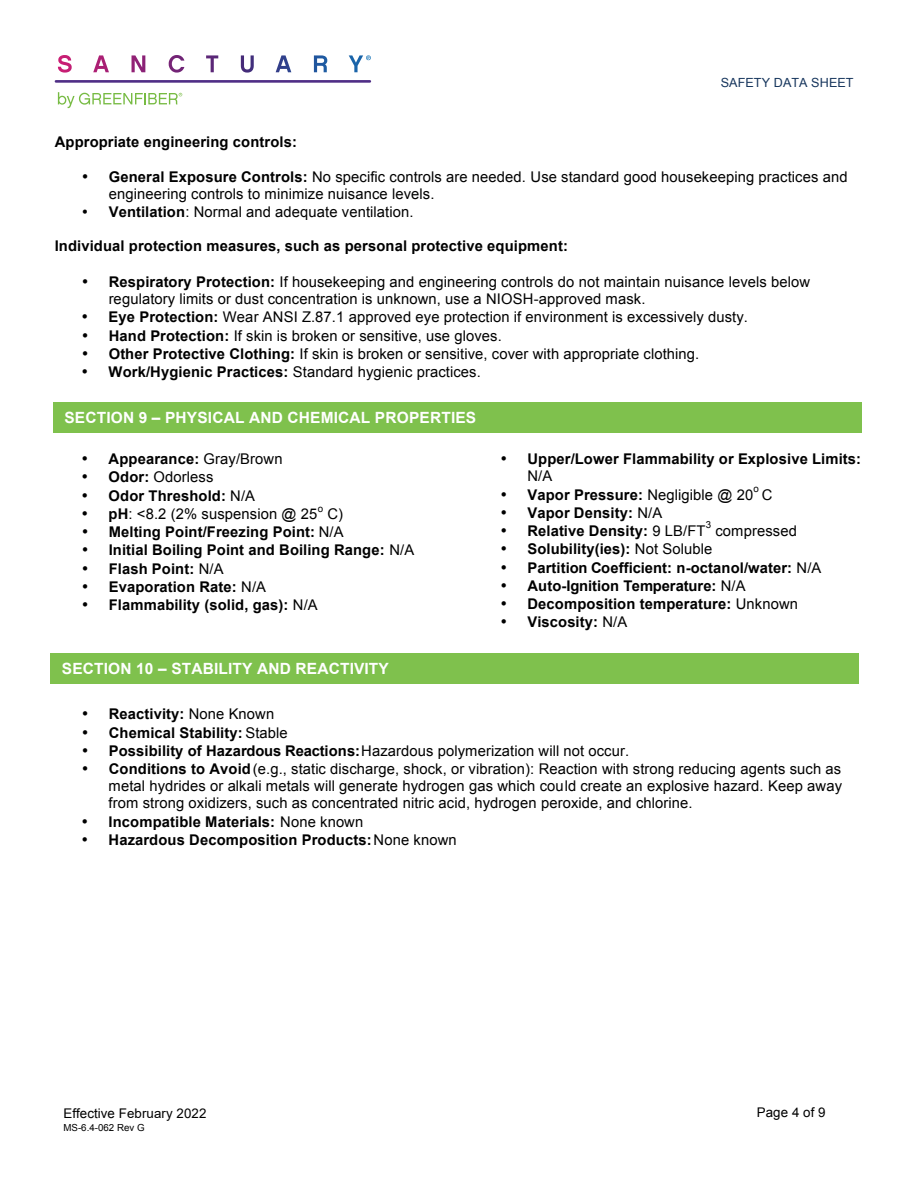
<style>
.page{position:relative;width:918px;height:1188px;background:#fff}
.page>*{position:absolute;margin:0;border:0;box-sizing:border-box;transform-origin:0 0}
.t1{font:700 15.45px "Arial";letter-spacing:.01em;color:#fff}
.t2{font:14.7px/17.2px "Arial";letter-spacing:.01em;color:#000}
.t3{font:700 14.7px/17.2px "Arial";letter-spacing:.01em;color:#000}
.t4{font:700 14.7px "Arial";letter-spacing:-.01em;color:#000}
.t5{font:13.35px "Arial";letter-spacing:.005em;color:#000}
.t6{font:12.6px "Arial";letter-spacing:.005em;color:#17365d}
.t7{font:9.75px "Arial";color:#000}
.s1{font-weight:700}
.s2{font-weight:400}
</style>
<div class="page">
<div style="left:53px;top:402px;width:809px;height:30px;background:#7fc14d"></div>
<div style="left:50px;top:653px;width:809px;height:30px;background:#7fc14d"></div>
<svg style="left:58px;top:55px;width:14px;height:18px"></svg>
<svg style="left:93px;top:55px;width:16px;height:17px"></svg>
<svg style="left:132px;top:55px;width:13px;height:17px"></svg>
<svg style="left:169px;top:55px;width:15px;height:18px"></svg>
<svg style="left:206px;top:55px;width:12px;height:17px"></svg>
<svg style="left:241px;top:55px;width:13px;height:18px"></svg>
<svg style="left:276px;top:55px;width:15px;height:17px"></svg>
<svg style="left:314px;top:55px;width:13px;height:17px"></svg>
<hr style="left:55px;top:80px;width:316px;height:3px;background:#4f2e86">
<svg style="left:349px;top:55px;width:22px;height:17px"></svg>
<svg style="left:58px;top:92px;width:124px;height:16px"></svg>
<p class="t6" style="left:721px;top:75px;width:134px">SAFETY DATA SHEET</p>
<p class="t3" style="left:55px;top:133px;width:244px">Appropriate engineering controls:</p>
<p class="t2" style="left:109px;top:168px;width:740px;text-indent:-27px">• <span class="s1">General Exposure Controls:</span> No specific controls are needed. Use standard good housekeeping practices and engineering controls to minimize nuisance levels.</p>
<p class="t2" style="left:82px;top:203px;width:333px">• <span class="s1">Ventilation</span>: Normal and adequate ventilation.</p>
<p class="t3" style="left:55px;top:238px;width:515px">Individual protection measures, such as personal protective equipment:</p>
<p class="t2" style="left:109px;top:273px;width:703px;text-indent:-27px">• <span class="s1">Respiratory Protection:</span> If housekeeping and engineering controls do not maintain nuisance levels below regulatory limits or dust concentration is unknown, use a NIOSH-approved mask.</p>
<p class="t2" style="left:82px;top:309px;width:668px">• <span class="s1">Eye Protection:</span> Wear ANSI Z.87.1 approved eye protection if environment is excessively dusty.</p>
<p class="t2" style="left:82px;top:327px;width:422px">• <span class="s1">Hand Protection:</span> If skin is broken or sensitive, use gloves.</p>
<p class="t2" style="left:82px;top:345px;width:619px">• <span class="s1">Other Protective Clothing:</span> If skin is broken or sensitive, cover with appropriate clothing.</p>
<p class="t2" style="left:82px;top:363px;width:401px">• <span class="s1">Work/Hygienic Practices:</span> Standard hygienic practices.</p>
<p class="t1" style="left:64px;top:407px;width:413px">SECTION 9 – PHYSICAL AND CHEMICAL PROPERTIES</p>
<p class="t3" style="left:82px;top:451px;width:203px">• Appearance: <span class="s2">Gray/Brown</span></p>
<p class="t2" style="left:82px;top:469px;width:133px">• <span class="s1">Odor:</span> Odorless</p>
<p class="t3" style="left:82px;top:487px;width:175px">• Odor Threshold: <span class="s2">N/A</span></p>
<p class="t2" style="left:82px;top:506px;width:237px">• <span class="s1">pH</span>: &lt;8.2 (2% suspension @ 25</p>
<p class="t7" style="left:318px;top:502px;width:7px">o</p>
<p class="t2" style="left:327px;top:505px;width:17px">C)</p>
<p class="t3" style="left:82px;top:524px;width:263px">• Melting Point/Freezing Point: <span class="s2">N/A</span></p>
<p class="t3" style="left:82px;top:542px;width:334px">• Initial Boiling Point and Boiling Range: <span class="s2">N/A</span></p>
<p class="t3" style="left:82px;top:561px;width:143px">• Flash Point: <span class="s2">N/A</span></p>
<p class="t3" style="left:82px;top:579px;width:186px">• Evaporation Rate: <span class="s2">N/A</span></p>
<p class="t3" style="left:82px;top:597px;width:238px">• Flammability (solid, gas): <span class="s2">N/A</span></p>
<p class="t1" style="left:62px;top:658px;width:328px">SECTION 10 – STABILITY AND REACTIVITY</p>
<p class="t3" style="left:527px;top:451px;width:335px;text-indent:-27px">• Upper/Lower Flammability or Explosive Limits:<br><span class="s2">N/A</span></p>
<p class="t3" style="left:500px;top:486px;width:254px">• Vapor Pressure: <span class="s2">Negligible @ 20</span></p>
<p class="t7" style="left:754px;top:482px;width:7px">o</p>
<p class="t2" style="left:762px;top:486px;width:12px">C</p>
<p class="t3" style="left:500px;top:505px;width:163px">• Vapor Density: <span class="s2">N/A</span></p>
<p class="t3" style="left:500px;top:523px;width:207px">• Relative Density: <span class="s2">9 LB/FT</span></p>
<p class="t7" style="left:706px;top:519px;width:7px">3</p>
<p class="t2" style="left:715px;top:522px;width:83px">compressed</p>
<p class="t3" style="left:500px;top:541px;width:213px">• Solubility(ies): <span class="s2">Not Soluble</span></p>
<p class="t3" style="left:500px;top:559px;width:323px">• Partition Coefficient: n-octanol/water: <span class="s2">N/A</span></p>
<p class="t4" style="left:500px;top:576px;width:247px">• Auto-Ignition Temperature: <span class="s2">N/A</span></p>
<p class="t3" style="left:500px;top:596px;width:299px">• Decomposition temperature: <span class="s2">Unknown</span></p>
<p class="t3" style="left:500px;top:614px;width:128px">• Viscosity: <span class="s2">N/A</span></p>
<p class="t3" style="left:82px;top:706px;width:194px">• Reactivity: <span class="s2">None Known</span></p>
<p class="t3" style="left:82px;top:724px;width:208px">• Chemical Stability: <span class="s2">Stable</span></p>
<p class="t2" style="left:82px;top:742px;width:549px">• <span class="s1">Possibility of Hazardous Reactions:</span> Hazardous polymerization will not occur.</p>
<p class="t2" style="left:109px;top:760px;width:735px;text-align:justify;text-indent:-27px">• <span class="s1">Conditions to Avoid</span> (e.g., static discharge, shock, or vibration): Reaction with strong reducing agents such as metal hydrides or alkali metals will generate hydrogen gas which could create an explosive hazard. Keep away from strong oxidizers, such as concentrated nitric acid, hydrogen peroxide, and chlorine.</p>
<p class="t3" style="left:82px;top:814px;width:283px">• Incompatible Materials: <span class="s2">None known</span></p>
<p class="t3" style="left:82px;top:832px;width:377px">• Hazardous Decomposition Products: <span class="s2">None known</span></p>
<p class="t5" style="left:63px;top:1104px;width:144px">Effective February 2022</p>
<p class="t7" style="left:63px;top:1121px;width:83px">MS-6.4-062 Rev G</p>
<p class="t5" style="left:757px;top:1103px;width:70px">Page 4 of 9</p>
</div>
